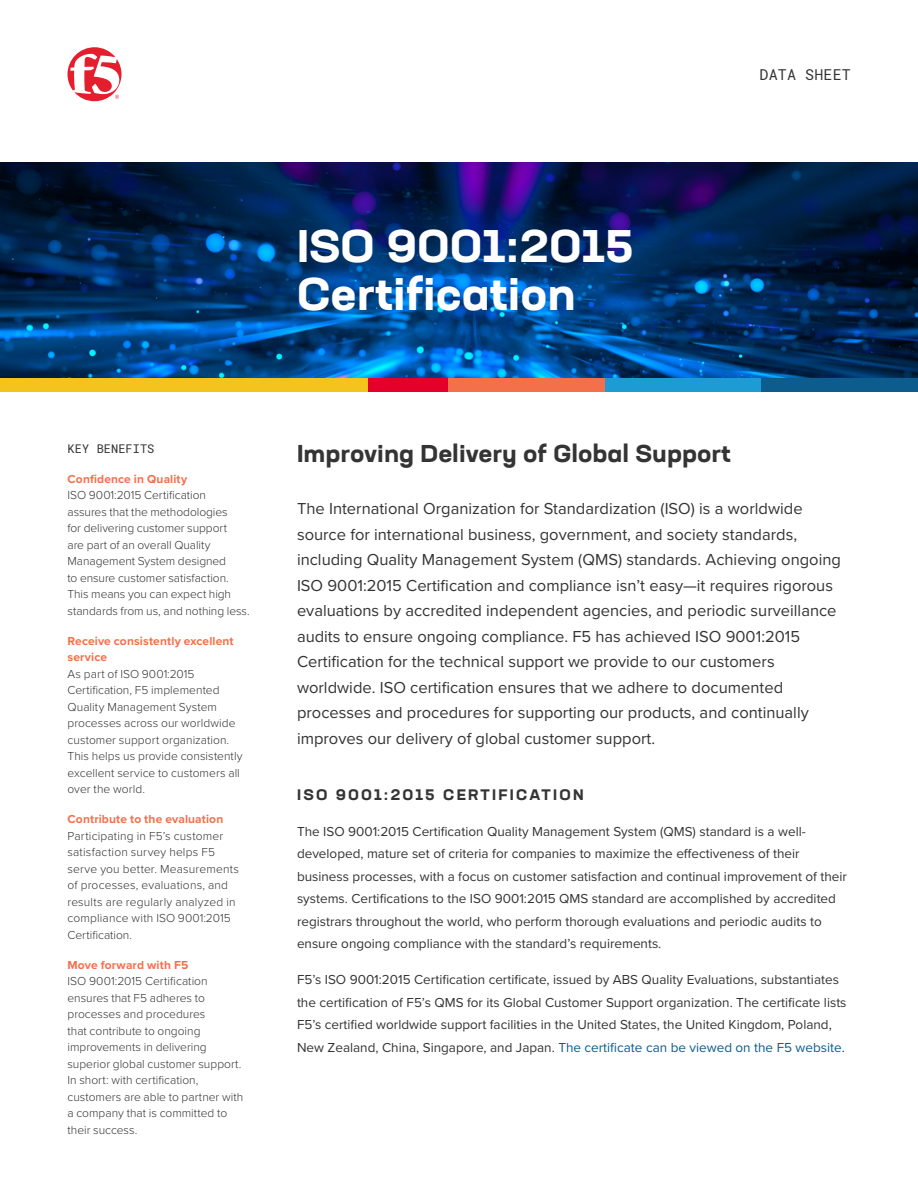
<style>
.page{position:relative;width:918px;height:1188px;background:#fff}
.page>*{position:absolute;margin:0;border:0;box-sizing:border-box;transform-origin:0 0}
.t1{font:700 expanded 45px/48px "Neusa Next Std";color:#fff}
.t2{font:700 expanded 24px "Neusa Next Std";color:#343434}
.t3{font:16.5px/25.5px "Proxima Nova";color:#343434}
.t4{font:700 expanded 15px "Neusa Next Std";letter-spacing:.15em;color:#343434}
.t5{font:15px "Roboto Mono";letter-spacing:.01em;color:#343434}
.t6{font:13.5px/22.5px "Proxima Nova";color:#343434}
.t7{font:300 12px/16.5px "Proxima Nova";color:#343434}
.t8{font:700 12px/16.5px "Proxima Nova";letter-spacing:.01em;color:#f3704b}
.t9{font:12px "Roboto Mono";letter-spacing:.005em;color:#343434}
.s1{color:#0c5c8d}
</style>
<div class="page">
<img style="left:0;top:162px;width:918px;height:216px">
<svg style="left:68px;top:47px;width:54px;height:54px"></svg>
<div style="left:0;top:378px;width:368px;height:14px;background:#f5c31e"></div>
<div style="left:368px;top:378px;width:80px;height:14px;background:#e4002b"></div>
<div style="left:448px;top:378px;width:157px;height:14px;background:#f3704b"></div>
<div style="left:605px;top:378px;width:156px;height:14px;background:#1d9cd3"></div>
<div style="left:761px;top:378px;width:157px;height:14px;background:#0c5c8d"></div>
<p class="t5" style="left:760px;top:64px;width:93px">DATA SHEET</p>
<h1 class="t1" style="left:297px;top:221px;width:338px">ISO 9001:2015<br>Certification</h1>
<p class="t9" style="left:68px;top:440px;width:89px">KEY BENEFITS</p>
<p class="t8" style="left:68px;top:470px;width:121px">Confidence in Quality</p>
<p class="t7" style="left:68px;top:487px;width:184px">ISO 9001:2015 Certification<br>assures that the methodologies<br>for delivering customer support<br>are part of an overall Quality<br>Management System designed<br>to ensure customer satisfaction.<br>This means you can expect high standards from us, and nothing less.</p>
<p class="t8" style="left:68px;top:632px;width:168px">Receive consistently excellent service</p>
<p class="t7" style="left:68px;top:665px;width:177px">As part of ISO 9001:2015<br>Certification, F5 implemented<br>Quality Management System processes across our worldwide customer support organization.<br>This helps us provide consistently excellent service to customers all over the world.</p>
<p class="t8" style="left:68px;top:811px;width:157px">Contribute to the evaluation</p>
<p class="t7" style="left:68px;top:827px;width:173px">Participating in F5’s customer satisfaction survey helps F5 serve you better. Measurements of processes, evaluations, and results are regularly analyzed in compliance with ISO 9001:2015<br>Certification.</p>
<p class="t8" style="left:68px;top:956px;width:122px">Move forward with F5</p>
<p class="t7" style="left:68px;top:973px;width:177px">ISO 9001:2015 Certification ensures that F5 adheres to processes and procedures<br>that contribute to ongoing improvements in delivering superior global customer support.<br>In short: with certification, customers are able to partner with a company that is committed to their success.</p>
<h2 class="t2" style="left:297px;top:437px;width:435px">Improving Delivery of Global Support</h2>
<p class="t3" style="left:297px;top:495px;width:545px">The International Organization for Standardization (ISO) is a worldwide source for international business, government, and society standards, including Quality Management System (QMS) standards. Achieving ongoing ISO 9001:2015 Certification and compliance isn’t easy—it requires rigorous evaluations by accredited independent agencies, and periodic surveillance audits to ensure ongoing compliance. F5 has achieved ISO 9001:2015<br>Certification for the technical support we provide to our customers worldwide. ISO certification ensures that we adhere to documented processes and procedures for supporting our products, and continually improves our delivery of global customer support.</p>
<p class="t4" style="left:297px;top:785px;width:288px">ISO 9001:2015 CERTIFICATION</p>
<p class="t6" style="left:297px;top:820px;width:552px">The ISO 9001:2015 Certification Quality Management System (QMS) standard is a well&shy;developed, mature set of criteria for companies to maximize the effectiveness of their business processes, with a focus on customer satisfaction and continual improvement of their systems. Certifications to the ISO 9001:2015 QMS standard are accomplished by accredited registrars throughout the world, who perform thorough evaluations and periodic audits to ensure ongoing compliance with the standard’s requirements.</p>
<p class="t6" style="left:297px;top:968px;width:551px">F5’s ISO 9001:2015 Certification certificate, issued by ABS Quality Evaluations, substantiates the certification of F5’s QMS for its Global Customer Support organization. The certificate lists F5’s certified worldwide support facilities in the United States, the United Kingdom, Poland, New Zealand, China, Singapore, and Japan. <span class="s1">The certificate can be viewed on the F5 website</span>.</p>
</div>
